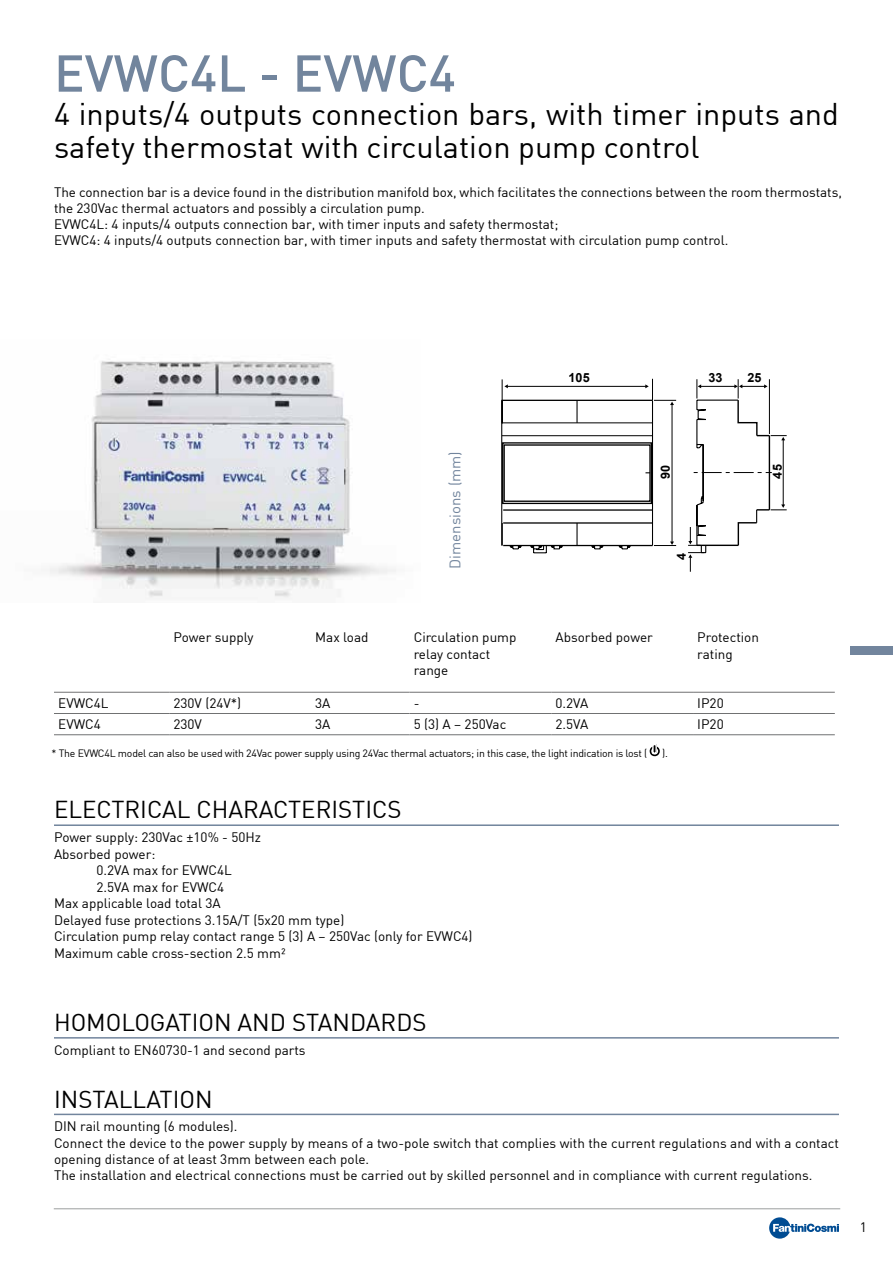
<style>
.page{position:relative;width:893px;height:1263px;background:#fff}
.page>*{position:absolute;margin:0;border:0;box-sizing:border-box;transform-origin:0 0}
.t1{font:500 51px "DIN";color:#72859d}
.t2{font:30.75px/33px "DIN";color:#000}
.t3{font:24px "DIN";color:#000}
.t4{font:15px "DIN";color:#72859d}
.t5{font:13.5px/16.2px "DIN";color:#000}
.t6{font:700 12.6px "Arial";color:#000}
.t7{font:10.5px "DIN";letter-spacing:-.02em;color:#000}
</style>
<div class="page">
<div style="left:850px;top:646px;width:43px;height:9px;background:#72859d"></div>
<hr style="left:54px;top:1208px;width:786px;height:1px;background:#9c9e9f">
<svg style="left:769px;top:1217px;width:70px;height:21px"></svg>
<hr style="left:502px;top:435px;width:150px;height:1px;background:#000">
<hr style="left:502px;top:422px;width:150px;height:1px;background:#000">
<hr style="left:503px;top:522px;width:149px;height:2px;background:#000">
<hr style="left:503px;top:509px;width:149px;height:2px;background:#000">
<hr style="left:502px;top:400px;width:150px;height:1px;background:#000">
<hr style="left:503px;top:545px;width:149px;height:1px;background:#000">
<hr style="left:652px;top:400px;width:1px;height:145px;background:#000">
<hr style="left:507px;top:386px;width:139px;height:1px;background:#000">
<svg style="left:501px;top:379px;width:131px;height:175px"></svg>
<svg style="left:688px;top:379px;width:99px;height:193px"></svg>
<hr style="left:672px;top:404px;width:1px;height:138px;background:#000">
<svg style="left:645px;top:379px;width:31px;height:26px"></svg>
<svg style="left:654px;top:541px;width:22px;height:5px"></svg>
<svg style="left:54px;top:691px;width:781px;height:1px"></svg>
<hr style="left:54px;top:692px;width:115px;height:1px;background:#707172">
<hr style="left:169px;top:692px;width:142px;height:1px;background:#707172">
<hr style="left:311px;top:692px;width:98px;height:1px;background:#707172">
<hr style="left:409px;top:692px;width:142px;height:1px;background:#707172">
<hr style="left:551px;top:692px;width:142px;height:1px;background:#707172">
<hr style="left:693px;top:692px;width:142px;height:1px;background:#707172">
<hr style="left:54px;top:713px;width:115px;height:1px;background:#707172">
<hr style="left:169px;top:713px;width:142px;height:1px;background:#707172">
<hr style="left:311px;top:713px;width:98px;height:1px;background:#707172">
<hr style="left:409px;top:713px;width:142px;height:1px;background:#707172">
<hr style="left:551px;top:713px;width:142px;height:1px;background:#707172">
<hr style="left:693px;top:713px;width:142px;height:1px;background:#707172">
<hr style="left:54px;top:734px;width:115px;height:1px;background:#707172">
<hr style="left:169px;top:734px;width:142px;height:1px;background:#707172">
<hr style="left:311px;top:734px;width:98px;height:1px;background:#707172">
<hr style="left:409px;top:734px;width:142px;height:1px;background:#707172">
<hr style="left:551px;top:734px;width:142px;height:1px;background:#707172">
<hr style="left:693px;top:734px;width:142px;height:1px;background:#707172">
<hr style="left:54px;top:824px;width:785px;height:2px;background:#72859d">
<hr style="left:54px;top:1037px;width:785px;height:1px;background:#72859d">
<hr style="left:54px;top:1114px;width:785px;height:1px;background:#72859d">
<img style="left:49px;top:361px;width:347px;height:237px">
<svg style="left:650px;top:746px;width:10px;height:10px"></svg>
<div style="left:652px;top:744px;width:5px;height:10px;border:1px solid #fff"></div>
<h1 class="t1" style="left:54px;top:41px;width:403px">EVWC4L - EVWC4</h1>
<h2 class="t2" style="left:54px;top:97px;width:786px">4 inputs/4 outputs connection bars, with timer inputs and safety thermostat with circulation pump control</h2>
<p class="t5" style="left:54px;top:183px;width:789px">The connection bar is a device found in the distribution manifold box, which facilitates the connections between the room thermostats, the 230Vac thermal actuators and possibly a circulation pump.<br>EVWC4L: 4 inputs/4 outputs connection bar, with timer inputs and safety thermostat;<br>EVWC4: 4 inputs/4 outputs connection bar, with timer inputs and safety thermostat with circulation pump control.</p>
<p class="t6" style="left:569px;top:369px;width:23px">105</p>
<p class="t6" style="left:709px;top:369px;width:16px">33</p>
<p class="t6" style="left:747px;top:369px;width:16px">25</p>
<p class="t4" style="left:446px;top:569px;width:119px;rotate:-90deg">Dimensions (mm)</p>
<p class="t6" style="left:657px;top:478px;width:16px;rotate:-90deg">90</p>
<p class="t6" style="left:673px;top:560px;width:9px;rotate:-90deg">4</p>
<p class="t6" style="left:769px;top:478px;width:16px;rotate:-90deg">45</p>
<p class="t5" style="left:173px;top:629px;width:82px">Power supply</p>
<p class="t5" style="left:315px;top:629px;width:55px">Max load</p>
<p class="t5" style="left:414px;top:629px;width:104px">Circulation pump relay contact range</p>
<p class="t5" style="left:555px;top:629px;width:99px">Absorbed power</p>
<p class="t5" style="left:697px;top:629px;width:63px">Protection rating</p>
<p class="t5" style="left:58px;top:694px;width:52px">EVWC4L</p>
<p class="t5" style="left:173px;top:694px;width:69px">230V (24V*)</p>
<p class="t5" style="left:315px;top:694px;width:17px">3A</p>
<p class="t5" style="left:414px;top:694px;width:7px">-</p>
<p class="t5" style="left:555px;top:694px;width:34px">0.2VA</p>
<p class="t5" style="left:697px;top:694px;width:28px">IP20</p>
<p class="t5" style="left:58px;top:716px;width:44px">EVWC4</p>
<p class="t5" style="left:173px;top:716px;width:30px">230V</p>
<p class="t5" style="left:315px;top:716px;width:17px">3A</p>
<p class="t5" style="left:414px;top:716px;width:94px">5 (3) A – 250Vac</p>
<p class="t5" style="left:555px;top:716px;width:34px">2.5VA</p>
<p class="t5" style="left:697px;top:716px;width:28px">IP20</p>
<p class="t7" style="left:52px;top:746px;width:597px">* The EVWC4L model can also be used with 24Vac power supply using 24Vac thermal actuators; in this case, the light indication is lost (</p>
<p class="t7" style="left:662px;top:746px;width:7px">).</p>
<h3 class="t3" style="left:54px;top:795px;width:349px">ELECTRICAL CHARACTERISTICS</h3>
<p class="t5" style="left:54px;top:829px;width:209px">Power supply: 230Vac ±10% - 50Hz</p>
<p class="t5" style="left:54px;top:846px;width:103px">Absorbed power:</p>
<p class="t5" style="left:97px;top:862px;width:137px">0.2VA max for EVWC4L</p>
<p class="t5" style="left:97px;top:879px;width:129px">2.5VA max for EVWC4</p>
<p class="t5" style="left:54px;top:895px;width:168px">Max applicable load total 3A</p>
<p class="t5" style="left:54px;top:912px;width:292px">Delayed fuse protections 3.15A/T (5x20 mm type)</p>
<p class="t5" style="left:54px;top:928px;width:420px">Circulation pump relay contact range 5 (3) A – 250Vac (only for EVWC4)</p>
<p class="t5" style="left:54px;top:945px;width:233px">Maximum cable cross-section 2.5 mm²</p>
<h3 class="t3" style="left:54px;top:1007px;width:374px">HOMOLOGATION AND STANDARDS</h3>
<p class="t5" style="left:54px;top:1042px;width:253px">Compliant to EN60730-1 and second parts</p>
<h3 class="t3" style="left:54px;top:1084px;width:160px">INSTALLATION</h3>
<p class="t5" style="left:54px;top:1118px;width:786px">DIN rail mounting (6 modules).<br>Connect the device to the power supply by means of a two-pole switch that complies with the current regulations and with a contact opening distance of at least 3mm between each pole.<br>The installation and electrical connections must be carried out by skilled personnel and in compliance with current regulations.</p>
<p class="t5" style="left:860px;top:1218px;width:9px">1</p>
</div>
